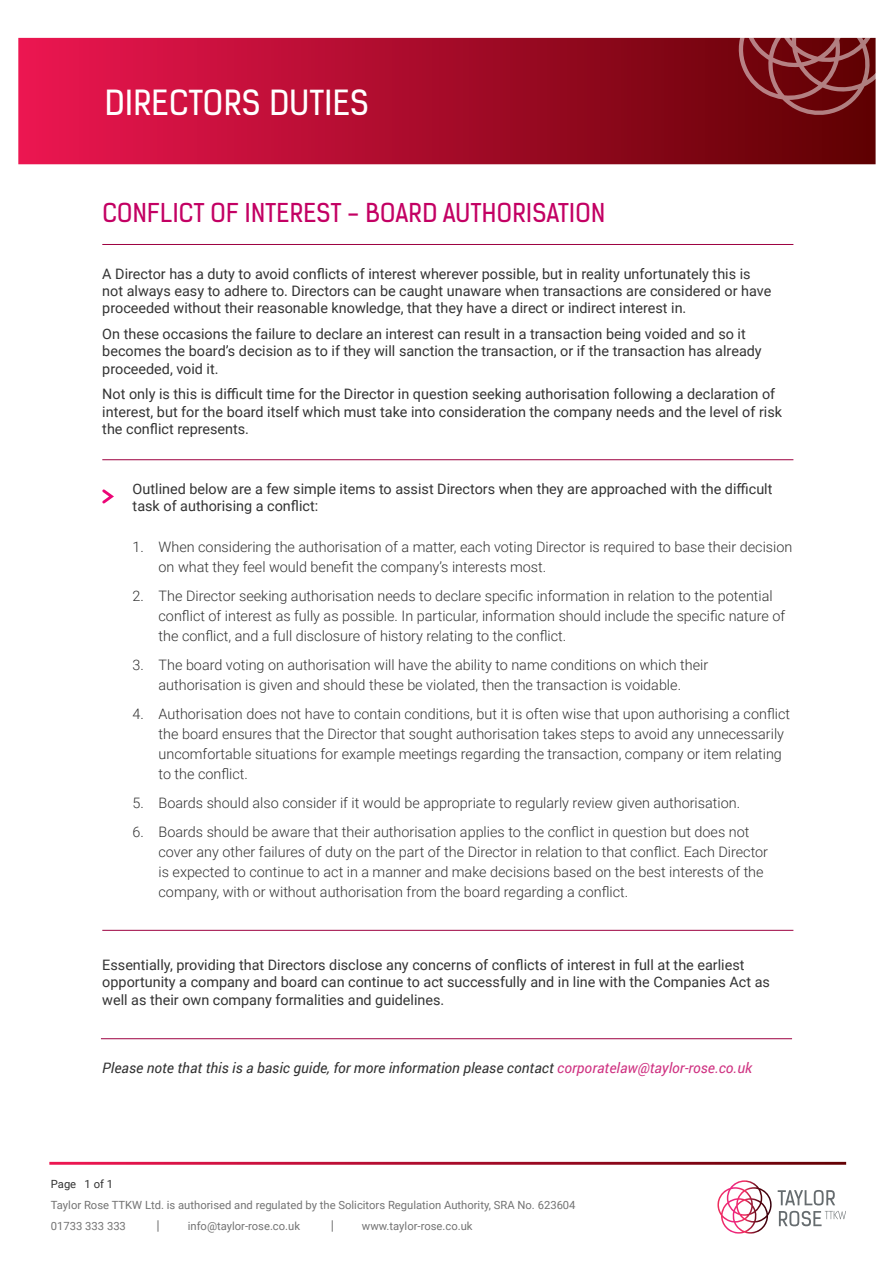
<style>
.page{position:relative;width:893px;height:1263px;background:#fff}
.page>*{position:absolute;margin:0;border:0;box-sizing:border-box;transform-origin:0 0}
.t1{font:33px "Kelson Sans";letter-spacing:.015em;color:#fff}
.t2{font:24.75px "Kelson Sans";letter-spacing:.015em;color:#c30063}
.t3{font:300 14.4px/20.1px "Roboto";color:#333}
.t4{font:14.4px/17.2px "Roboto";color:#333}
.t5{font:italic 14.4px "Roboto";color:#333}
.t6{font:13.5px "Roboto";color:#737373}
.t7{font:11.25px "Roboto";color:#737373}
.t8{font:11.25px "Roboto";color:#333}
.s1{color:#cf3382}
</style>
<div class="page">
<div style="left:19px;top:39px;width:856px;height:125px;background:linear-gradient(to right,#ec1651,#5e0001)"></div>
<hr style="left:102px;top:244px;width:691px;height:1px;background:#9d0040">
<hr style="left:102px;top:459px;width:691px;height:1px;background:#9d0040">
<hr style="left:102px;top:930px;width:691px;height:1px;background:#9d0040">
<svg style="left:102px;top:489px;width:12px;height:15px"></svg>
<svg style="left:737px;top:37px;width:139px;height:79px;background:#7e2529"></svg>
<svg style="left:778px;top:1190px;width:57px;height:15px"></svg>
<svg style="left:779px;top:1211px;width:67px;height:15px"></svg>
<svg style="left:717px;top:1180px;width:55px;height:53px"></svg>
<hr style="left:101px;top:1038px;width:691px;height:1px;background:#9d0040">
<h1 class="t1" style="left:105px;top:82px;width:266px">DIRECTORS DUTIES</h1>
<h2 class="t2" style="left:102px;top:197px;width:504px">CONFLICT OF INTEREST - BOARD AUTHORISATION</h2>
<p class="t4" style="left:102px;top:264px;width:670px">A Director has a duty to avoid conflicts of interest wherever possible, but in reality unfortunately this is not always easy to adhere to. Directors can be caught unaware when transactions are considered or have proceeded without their reasonable knowledge, that they have a direct or indirect interest in.</p>
<p class="t4" style="left:102px;top:325px;width:661px">On these occasions the failure to declare an interest can result in a transaction being voided and so it becomes the board’s decision as to if they will sanction the transaction, or if the transaction has already proceeded, void it.</p>
<p class="t4" style="left:102px;top:385px;width:681px">Not only is this is difficult time for the Director in question seeking authorisation following a declaration of interest, but for the board itself which must take into consideration the company needs and the level of risk the conflict represents.</p>
<p class="t4" style="left:133px;top:480px;width:641px">Outlined below are a few simple items to assist Directors when they are approached with the difficult task of authorising a conflict:</p>
<p class="t3" style="left:159px;top:536px;width:635px;text-indent:-26px">1. When considering the authorisation of a matter, each voting Director is required to base their decision on what they feel would benefit the company’s interests most.</p>
<p class="t3" style="left:159px;top:585px;width:628px;text-indent:-26px">2. The Director seeking authorisation needs to declare specific information in relation to the potential conflict of interest as fully as possible. In particular, information should include the specific nature of the conflict, and a full disclosure of history relating to the conflict.</p>
<p class="t3" style="left:133px;top:654px;width:577px;text-align:center">3. The board voting on authorisation will have the ability to name conditions on which their authorisation is given and should these be violated, then the transaction is voidable.</p>
<p class="t3" style="left:159px;top:703px;width:633px;text-indent:-26px">4. Authorisation does not have to contain conditions, but it is often wise that upon authorising a conflict the board ensures that the Director that sought authorisation takes steps to avoid any unnecessarily uncomfortable situations for example meetings regarding the transaction, company or item relating to the conflict.</p>
<p class="t3" style="left:133px;top:792px;width:609px">5. Boards should also consider if it would be appropriate to regularly review given authorisation.</p>
<p class="t3" style="left:159px;top:821px;width:611px;text-indent:-26px">6. Boards should be aware that their authorisation applies to the conflict in question but does not cover any other failures of duty on the part of the Director in relation to that conflict. Each Director is expected to continue to act in a manner and make decisions based on the best interests of the company, with or without authorisation from the board regarding a conflict.</p>
<p class="t4" style="left:102px;top:956px;width:669px">Essentially, providing that Directors disclose any concerns of conflicts of interest in full at the earliest opportunity a company and board can continue to act successfully and in line with the Companies Act as well as their own company formalities and guidelines.</p>
<p class="t5" style="left:102px;top:1057px;width:651px">Please note that this is a basic guide, for more information please contact <span class="s1">corporatelaw@taylor-rose.co.uk</span></p>
<p class="t8" style="left:51px;top:1176px;width:64px">Page 1 of 1</p>
<p class="t7" style="left:51px;top:1218px;width:77px">01733 333 333</p>
<p class="t6" style="left:157px;top:1215px;width:5px">|</p>
<p class="t7" style="left:188px;top:1218px;width:114px">info@taylor-rose.co.uk</p>
<p class="t6" style="left:331px;top:1215px;width:5px">|</p>
<p class="t7" style="left:362px;top:1218px;width:112px">www.taylor-rose.co.uk</p>
<p class="t7" style="left:51px;top:1197px;width:526px">Taylor Rose TTKW Ltd. is authorised and regulated by the Solicitors Regulation Authority, SRA No. 623604</p>
</div>
